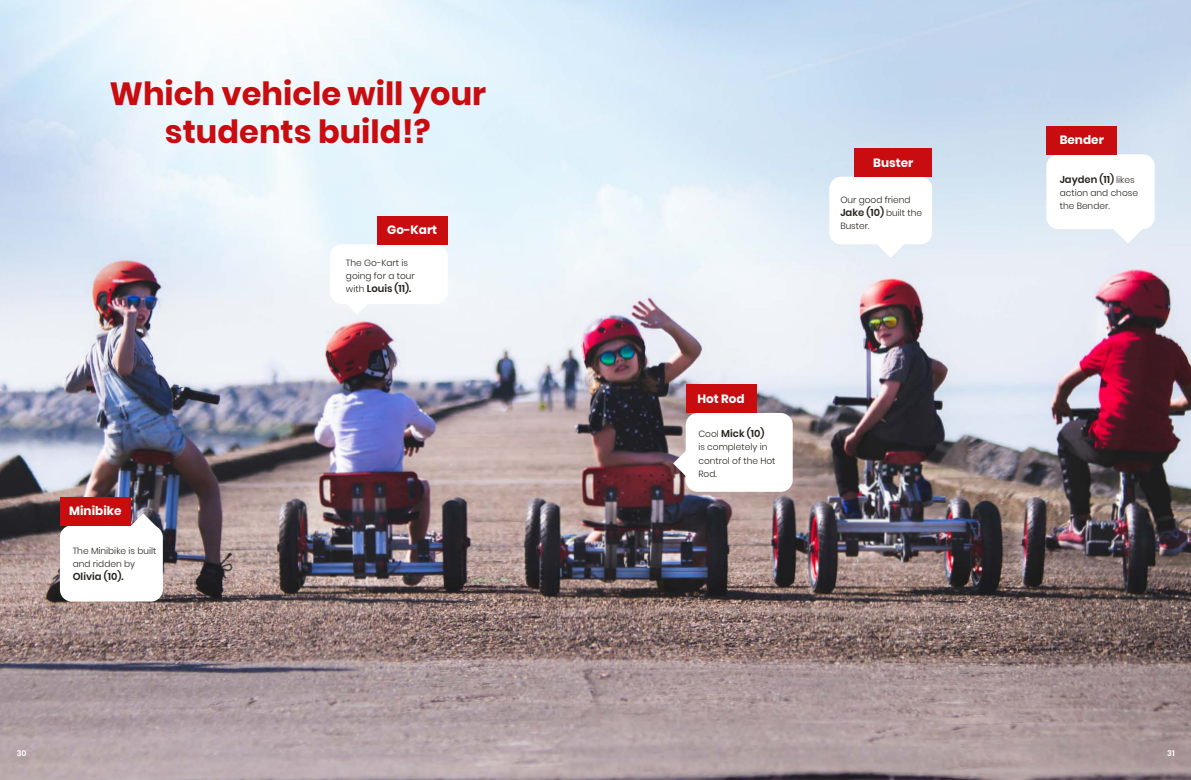
<style>
.page{position:relative;width:1191px;height:780px;background:#fff}
.page>*{position:absolute;margin:0;border:0;box-sizing:border-box;transform-origin:0 0}
.t1{font:700 32px/38px "Poppins";color:#c90c0f;text-align:center}
.t2{font:700 12px "Poppins";color:#fff}
.t3{font:600 10px "Poppins";color:#27241e}
.t4{font:300 9px/13px "Poppins";color:#27241e}
.t5{font:600 8px "Poppins";color:#fff}
.s1{font-weight:300;font-size:9px}
</style>
<div class="page">
<img style="left:0;top:0;width:1191px;height:780px">
<div style="left:330px;top:244px;width:118px;height:60px;background:#fff;border-radius:12px"></div>
<div style="left:60px;top:525px;width:103px;height:76px;background:#fff;border-radius:12px"></div>
<svg style="left:339px;top:304px;width:36px;height:11px"></svg>
<svg style="left:125px;top:513px;width:36px;height:18px"></svg>
<div style="left:377px;top:216px;width:71px;height:28px;background:#c90c0f"></div>
<div style="left:60px;top:497px;width:71px;height:28px;background:#c90c0f"></div>
<div style="left:829px;top:177px;width:103px;height:67px;background:#fff;border-radius:12px"></div>
<div style="left:685px;top:413px;width:107px;height:79px;background:#fff;border-radius:12px"></div>
<div style="left:1046px;top:154px;width:108px;height:75px;background:#fff;border-radius:12px"></div>
<svg style="left:872px;top:244px;width:36px;height:14px"></svg>
<svg style="left:673px;top:445px;width:13px;height:36px"></svg>
<svg style="left:1110px;top:229px;width:35px;height:15px"></svg>
<div style="left:685px;top:384px;width:71px;height:29px;background:#c90c0f"></div>
<div style="left:854px;top:148px;width:78px;height:29px;background:#c90c0f"></div>
<div style="left:1046px;top:126px;width:71px;height:28px;background:#c90c0f"></div>
<h1 class="t1" style="left:109px;top:75px;width:378px">Which vehicle will your students build!?</h1>
<h2 class="t2" style="left:387px;top:223px;width:51px">Go-Kart</h2>
<h2 class="t2" style="left:69px;top:504px;width:54px">Minibike</h2>
<p class="t4" style="left:73px;top:544px;width:85px">The Minibike is built and ridden by</p>
<p class="t3" style="left:73px;top:571px;width:52px">Olivia (10).</p>
<p class="t4" style="left:346px;top:256px;width:70px">The Go-Kart is going for a tour</p>
<p class="t3" style="left:346px;top:282px;width:67px"><span class="s1">with</span> Louis (11).</p>
<h2 class="t2" style="left:873px;top:155px;width:42px">Buster</h2>
<p class="t4" style="left:840px;top:193px;width:72px">Our good friend</p>
<p class="t3" style="left:840px;top:207px;width:83px">Jake (10) <span class="s1">built the</span></p>
<p class="t4" style="left:840px;top:219px;width:31px">Buster.</p>
<h2 class="t2" style="left:697px;top:391px;width:49px">Hot Rod</h2>
<p class="t3" style="left:698px;top:428px;width:68px"><span class="s1">Cool</span> Mick (10)</p>
<p class="t4" style="left:698px;top:441px;width:79px">is completely in control of the Hot<br>Rod.</p>
<h2 class="t2" style="left:1059px;top:133px;width:46px">Bender</h2>
<p class="t3" style="left:1059px;top:173px;width:76px">Jayden (11) <span class="s1">likes</span></p>
<p class="t4" style="left:1059px;top:186px;width:80px">action and chose the Bender.</p>
<p class="t5" style="left:17px;top:749px;width:11px">30</p>
<p class="t5" style="left:1167px;top:749px;width:9px">31</p>
</div>
